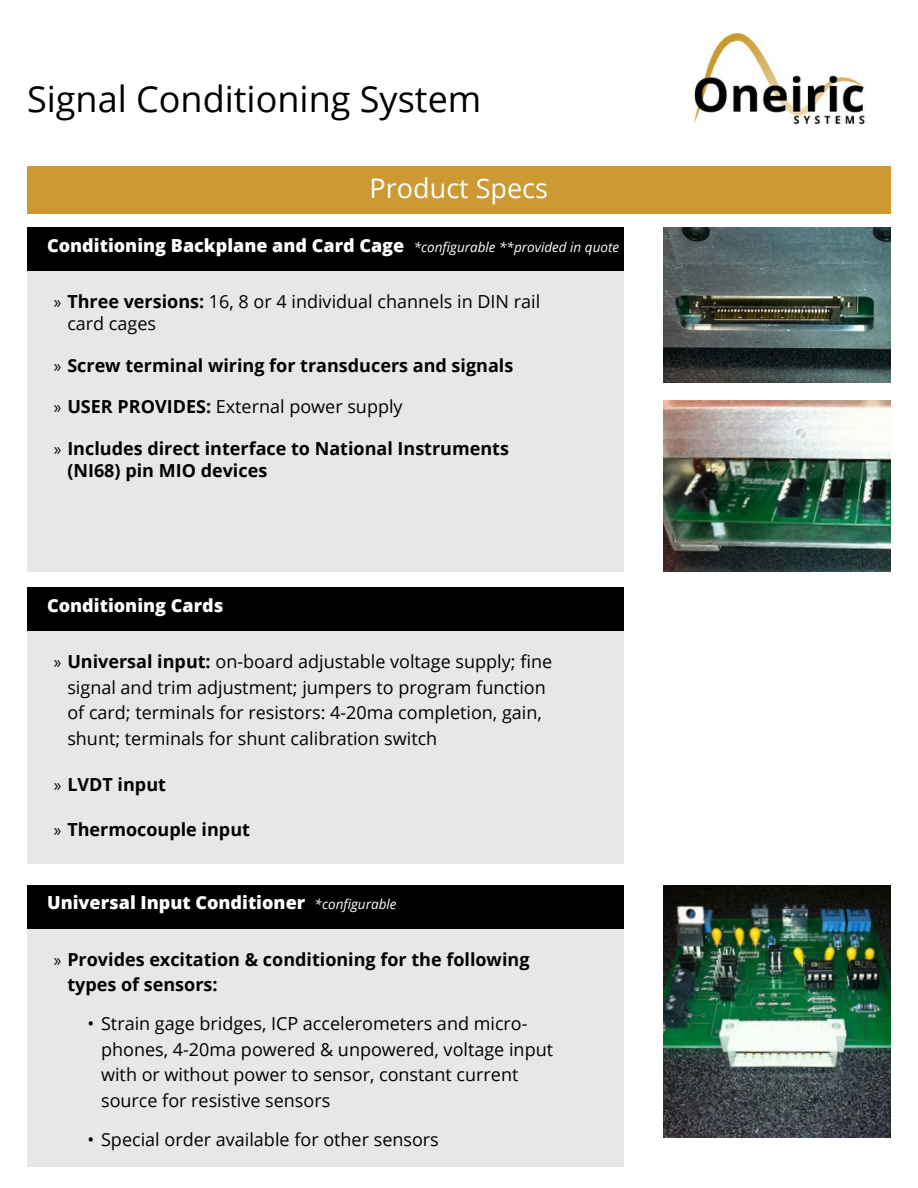
<style>
.page{position:relative;width:918px;height:1188px;background:#fff}
.page>*{position:absolute;margin:0;border:0;box-sizing:border-box;transform-origin:0 0}
.t1{font:36px "Open Sans";color:#000}
.t2{font:27px "Open Sans";color:#fff}
.t3{font:18px/25.5px "Open Sans";color:#000}
.t4{font:700 18px/21.6px "Open Sans";color:#000}
.t5{font:800 18px "Open Sans";color:#fff}
.s1{font-weight:400;font-style:italic;font-size:13.5px}
.s2{font-family:"Myriad Pro"}
.s3{font-weight:700}
.s4{font-family:"Myriad Pro";font-weight:400}
</style>
<div class="page">
<div style="left:27px;top:227px;width:596px;height:345px;background:#e6e7e8"></div>
<div style="left:27px;top:587px;width:596px;height:277px;background:#e6e7e8"></div>
<div style="left:27px;top:885px;width:596px;height:282px;background:#e6e7e8"></div>
<div style="left:27px;top:166px;width:864px;height:48px;background:#c93"></div>
<img style="left:693px;top:33px;width:172px;height:91px">
<div style="left:27px;top:227px;width:596px;height:43px;background:#000"></div>
<div style="left:27px;top:587px;width:596px;height:44px;background:#000"></div>
<div style="left:27px;top:885px;width:596px;height:43px;background:#000"></div>
<img style="left:664px;top:227px;width:227px;height:156px">
<img style="left:664px;top:401px;width:227px;height:170px">
<img style="left:664px;top:885px;width:227px;height:252px">
<h1 class="t1" style="left:27px;top:74px;width:456px">Signal Conditioning System</h1>
<h2 class="t2" style="left:370px;top:169px;width:180px">Product Specs</h2>
<p class="t5" style="left:47px;top:231px;width:573px">Conditioning Backplane and Card Cage <span class="s1">*configurable **provided in quote</span></p>
<p class="t3" style="left:67px;top:290px;width:475px;line-height:21.6px;text-indent:-14px"><span class="s2">»</span> <span class="s3">Three versions:</span> 16, 8 or 4 individual channels in DIN rail card cages</p>
<p class="t4" style="left:54px;top:354px;width:461px"><span class="s4">»</span> Screw terminal wiring for transducers and signals</p>
<p class="t3" style="left:54px;top:394px;width:350px"><span class="s2">»</span> <span class="s3">USER PROVIDES:</span> External power supply</p>
<p class="t4" style="left:67px;top:437px;width:443px;text-indent:-14px"><span class="s4">»</span> Includes direct interface to National Instruments (NI68) pin MIO devices</p>
<p class="t5" style="left:47px;top:591px;width:178px">Conditioning Cards</p>
<p class="t3" style="left:67px;top:648px;width:486px;text-indent:-14px"><span class="s2">»</span> <span class="s3">Universal input:</span> on-board adjustable voltage supply; fine signal and trim adjustment; jumpers to program function of card; terminals for resistors: 4-20ma completion, gain, shunt; terminals for shunt calibration switch</p>
<p class="t4" style="left:54px;top:773px;width:114px"><span class="s4">»</span> LVDT input</p>
<p class="t4" style="left:54px;top:818px;width:198px"><span class="s4">»</span> Thermocouple input</p>
<p class="t5" style="left:47px;top:889px;width:351px">Universal Input Conditioner <span class="s1">*configurable</span></p>
<p class="t4" style="left:67px;top:946px;width:464px;line-height:25.5px;text-indent:-14px"><span class="s4">»</span> Provides excitation &amp; conditioning for the following types of sensors:</p>
<p class="t3" style="left:101px;top:1011px;width:454px;text-indent:-13px">• Strain gage bridges, ICP accelerometers and micro&shy;phones, 4-20ma powered &amp; unpowered, voltage input with or without power to sensor, constant current source for resistive sensors</p>
<p class="t3" style="left:88px;top:1126px;width:353px">• Special order available for other sensors</p>
</div>
